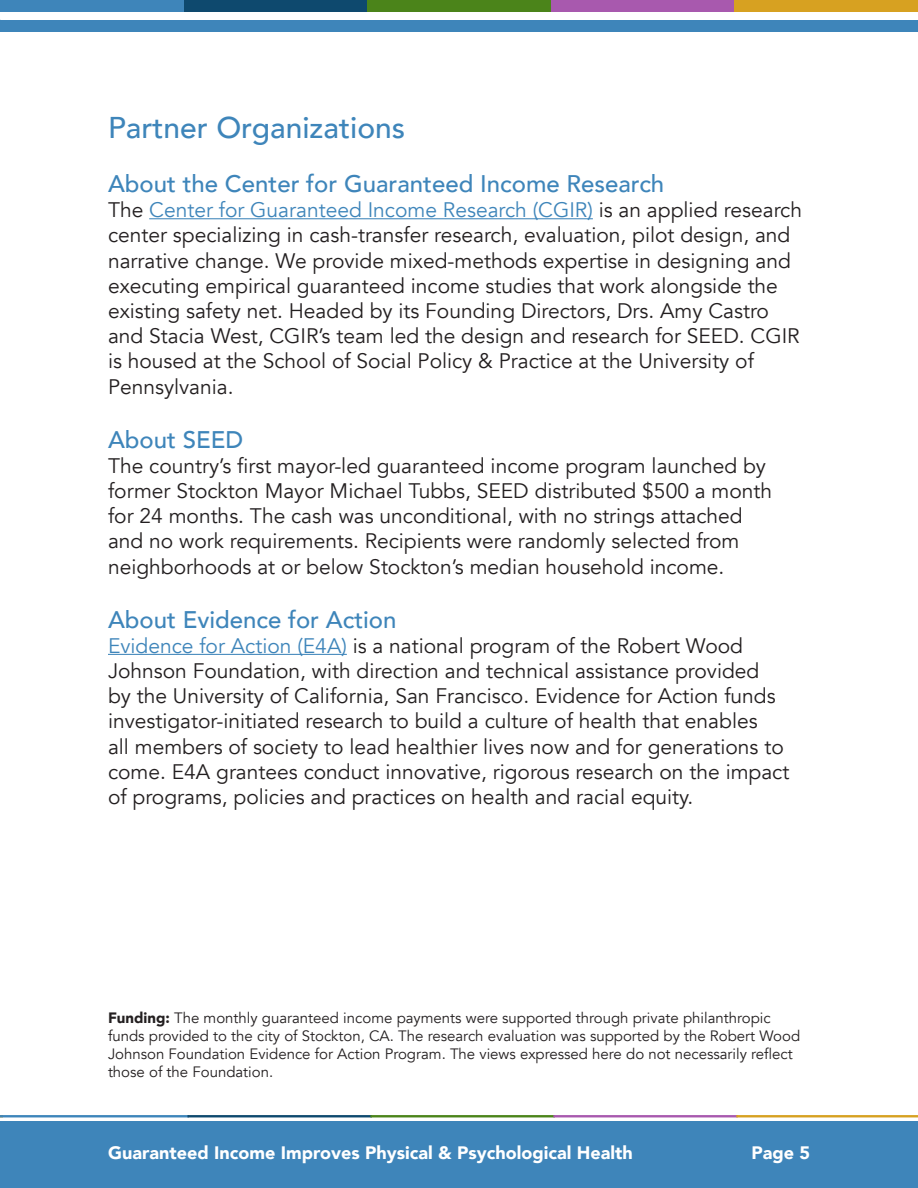
<style>
.page{position:relative;width:918px;height:1188px;background:#fff}
.page>*{position:absolute;margin:0;border:0;box-sizing:border-box;transform-origin:0 0}
.Sub-header{font:500 30px "Avenir";color:#3e85ba}
.t1{font:500 24px "Avenir";color:#3e85ba}
.t2{font:21px/25.2px "Avenir";color:#231f20}
.Primary_Header{font:900 18px "Avenir";color:#fff}
.t3{font:15px/18px "Avenir";color:#231f20}
.s1{color:#3e85ba}
.s2{font-weight:900}
</style>
<div class="page">
<div style="left:0;top:1122px;width:918px;height:66px;background:#3e85ba"></div>
<div style="left:0;top:20px;width:918px;height:12px;background:#3e85ba"></div>
<div style="left:0;top:0;width:184px;height:12px;background:#3e85ba"></div>
<div style="left:184px;top:0;width:183px;height:12px;background:#0e496e"></div>
<div style="left:367px;top:0;width:184px;height:12px;background:#4b841a"></div>
<div style="left:551px;top:0;width:183px;height:12px;background:#a859ae"></div>
<div style="left:734px;top:0;width:184px;height:12px;background:#d7a121"></div>
<hr style="left:149px;top:218px;width:444px;height:1px;background:#3e85ba">
<hr style="left:108px;top:654px;width:239px;height:1px;background:#3e85ba">
<div style="left:0;top:1115px;width:189px;height:2px;border:2px solid #3e85ba"></div>
<div style="left:187px;top:1115px;width:185px;height:2px;border:2px solid #0e496e"></div>
<div style="left:370px;top:1115px;width:185px;height:2px;border:2px solid #4b841a"></div>
<div style="left:553px;top:1115px;width:185px;height:2px;border:2px solid #a859ae"></div>
<svg style="left:736px;top:1115px;width:182px;height:2px"></svg>
<p class="Sub-header" style="left:108px;top:102px;width:299px">Partner Organizations</p>
<p class="t1" style="left:108px;top:163px;width:558px">About the Center for Guaranteed Income Research</p>
<p class="t2" style="left:108px;top:198px;width:696px">The <span class="s1">Center for Guaranteed Income Research (CGIR)</span> is an applied research center specializing in cash-transfer research, evaluation, pilot design, and narrative change. We provide mixed-methods expertise in designing and executing empirical guaranteed income studies that work alongside the existing safety net. Headed by its Founding Directors, Drs. Amy Castro and Stacia West, CGIR’s team led the design and research for SEED. CGIR is housed at the School of Social Policy &amp; Practice at the University of Pennsylvania.</p>
<p class="t1" style="left:108px;top:418px;width:137px">About SEED</p>
<p class="t2" style="left:108px;top:453px;width:666px">The country’s first mayor-led guaranteed income program launched by former Stockton Mayor Michael Tubbs, SEED distributed $500 a month for 24 months. The cash was unconditional, with no strings attached and no work requirements. Recipients were randomly selected from neighborhoods at or below Stockton’s median household income.</p>
<p class="t1" style="left:108px;top:598px;width:290px">About Evidence for Action</p>
<p class="t2" style="left:108px;top:633px;width:683px"><span class="s1">Evidence for Action (E4A)</span> is a national program of the Robert Wood Johnson Foundation, with direction and technical assistance provided<br>by the University of California, San Francisco. Evidence for Action funds investigator-initiated research to build a culture of health that enables<br>all members of society to lead healthier lives now and for generations to come. E4A grantees conduct innovative, rigorous research on the impact of programs, policies and practices on health and racial equity.</p>
<p class="t3" style="left:108px;top:1009px;width:694px"><span class="s2">Funding:</span> The monthly guaranteed income payments were supported through private philanthropic funds provided to the city of Stockton, CA. The research evaluation was supported by the Robert Wood Johnson Foundation Evidence for Action Program. The views expressed here do not necessarily reflect those of the Foundation.</p>
<p class="Primary_Header" style="left:108px;top:1137px;width:526px">Guaranteed Income Improves Physical &amp; Psychological Health</p>
<p class="Primary_Header" style="left:752px;top:1138px;width:60px">Page 5</p>
</div>
